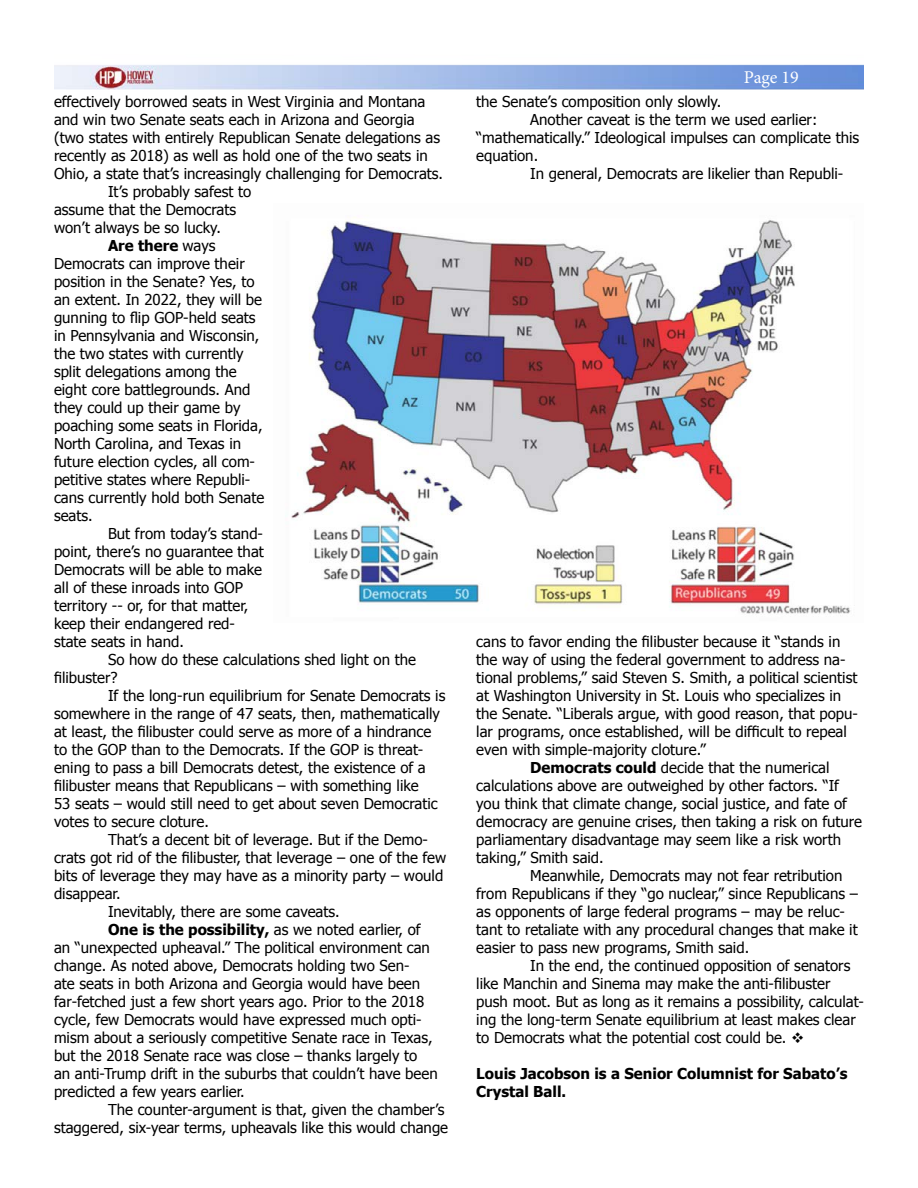
<style>
.page{position:relative;width:918px;height:1188px;background:#fff}
.page>*{position:absolute;margin:0;border:0;box-sizing:border-box;transform-origin:0 0}
.t1{font:18px "Minion Pro";letter-spacing:-.005em;color:#fff}
.t2{font:15px "Tahoma";color:#000}
.t3{font:700 15px/18px "Tahoma";color:#000}
.s1{font-weight:400}
.s2{font-weight:700}
</style>
<div class="page">
<img style="left:54px;top:64px;width:810px;height:26px">
<img style="left:285px;top:217px;width:566px;height:397px">
<p class="t2" style="left:54px;top:91px;width:373px">effectively borrowed seats in West Virginia and Montana</p>
<p class="t2" style="left:54px;top:109px;width:362px">and win two Senate seats each in Arizona and Georgia</p>
<p class="t2" style="left:54px;top:127px;width:388px">(two states with entirely Republican Senate delegations as</p>
<p class="t2" style="left:54px;top:145px;width:375px">recently as 2018) as well as hold one of the two seats in</p>
<p class="t2" style="left:54px;top:163px;width:391px">Ohio, a state that’s increasingly challenging for Democrats.</p>
<p class="t2" style="left:108px;top:181px;width:145px">It’s probably safest to</p>
<p class="t2" style="left:54px;top:199px;width:184px">assume that the Democrats</p>
<p class="t2" style="left:54px;top:217px;width:169px">won’t always be so lucky.</p>
<p class="t3" style="left:108px;top:235px;width:109px">Are there <span class="s1">ways</span></p>
<p class="t2" style="left:54px;top:253px;width:192px">Democrats can improve their</p>
<p class="t2" style="left:54px;top:271px;width:202px">position in the Senate? Yes, to</p>
<p class="t2" style="left:54px;top:289px;width:210px">an extent. In 2022, they will be</p>
<p class="t2" style="left:54px;top:307px;width:203px">gunning to flip GOP-held seats</p>
<p class="t2" style="left:54px;top:325px;width:207px">in Pennsylvania and Wisconsin,</p>
<p class="t2" style="left:54px;top:343px;width:191px">the two states with currently</p>
<p class="t2" style="left:54px;top:361px;width:184px">split delegations among the</p>
<p class="t2" style="left:54px;top:379px;width:198px">eight core battlegrounds. And</p>
<p class="t2" style="left:54px;top:397px;width:188px">they could up their game by</p>
<p class="t2" style="left:54px;top:415px;width:210px">poaching some seats in Florida,</p>
<p class="t2" style="left:54px;top:433px;width:189px">North Carolina, and Texas in</p>
<p class="t2" style="left:54px;top:451px;width:203px">future election cycles, all com-</p>
<p class="t2" style="left:54px;top:469px;width:198px">petitive states where Republi-</p>
<p class="t2" style="left:54px;top:487px;width:212px">cans currently hold both Senate</p>
<p class="t2" style="left:54px;top:505px;width:40px">seats.</p>
<p class="t2" style="left:108px;top:523px;width:157px">But from today’s stand-</p>
<p class="t2" style="left:54px;top:541px;width:211px">point, there’s no guarantee that</p>
<p class="t2" style="left:54px;top:559px;width:209px">Democrats will be able to make</p>
<p class="t2" style="left:54px;top:577px;width:190px">all of these inroads into GOP</p>
<p class="t2" style="left:54px;top:595px;width:196px">territory -- or, for that matter,</p>
<p class="t2" style="left:54px;top:613px;width:183px">keep their endangered red-</p>
<p class="t2" style="left:54px;top:631px;width:131px">state seats in hand.</p>
<p class="t2" style="left:108px;top:649px;width:310px">So how do these calculations shed light on the</p>
<p class="t2" style="left:54px;top:667px;width:65px">filibuster?</p>
<p class="t2" style="left:108px;top:685px;width:339px">If the long-run equilibrium for Senate Democrats is</p>
<p class="t2" style="left:54px;top:703px;width:388px">somewhere in the range of 47 seats, then, mathematically</p>
<p class="t2" style="left:54px;top:721px;width:379px">at least, the filibuster could serve as more of a hindrance</p>
<p class="t2" style="left:54px;top:739px;width:371px">to the GOP than to the Democrats. If the GOP is threat-</p>
<p class="t2" style="left:54px;top:757px;width:373px">ening to pass a bill Democrats detest, the existence of a</p>
<p class="t2" style="left:54px;top:775px;width:366px">filibuster means that Republicans – with something like</p>
<p class="t2" style="left:54px;top:793px;width:385px">53 seats – would still need to get about seven Democratic</p>
<p class="t2" style="left:54px;top:811px;width:157px">votes to secure cloture.</p>
<p class="t2" style="left:108px;top:829px;width:322px">That’s a decent bit of leverage. But if the Demo-</p>
<p class="t2" style="left:54px;top:847px;width:394px">crats got rid of the filibuster, that leverage – one of the few</p>
<p class="t2" style="left:54px;top:865px;width:391px">bits of leverage they may have as a minority party – would</p>
<p class="t2" style="left:54px;top:883px;width:68px">disappear.</p>
<p class="t2" style="left:108px;top:901px;width:233px">Inevitably, there are some caveats.</p>
<p class="t3" style="left:108px;top:919px;width:314px">One is the possibility, <span class="s1">as we noted earlier, of</span></p>
<p class="t2" style="left:54px;top:937px;width:377px">an “unexpected upheaval.” The political environment can</p>
<p class="t2" style="left:54px;top:955px;width:357px">change. As noted above, Democrats holding two Sen-</p>
<p class="t2" style="left:54px;top:973px;width:368px">ate seats in both Arizona and Georgia would have been</p>
<p class="t2" style="left:54px;top:991px;width:372px">far-fetched just a few short years ago. Prior to the 2018</p>
<p class="t2" style="left:54px;top:1009px;width:369px">cycle, few Democrats would have expressed much opti-</p>
<p class="t2" style="left:54px;top:1027px;width:380px">mism about a seriously competitive Senate race in Texas,</p>
<p class="t2" style="left:54px;top:1045px;width:365px">but the 2018 Senate race was close – thanks largely to</p>
<p class="t2" style="left:54px;top:1063px;width:385px">an anti-Trump drift in the suburbs that couldn’t have been</p>
<p class="t2" style="left:54px;top:1081px;width:192px">predicted a few years earlier.</p>
<p class="t2" style="left:108px;top:1099px;width:338px">The counter-argument is that, given the chamber’s</p>
<p class="t2" style="left:54px;top:1117px;width:396px">staggered, six-year terms, upheavals like this would change</p>
<p class="t1" style="left:744px;top:65px;width:56px">Page 19</p>
<p class="t2" style="left:476px;top:91px;width:246px">the Senate’s composition only slowly.</p>
<p class="t2" style="left:530px;top:109px;width:289px">Another caveat is the term we used earlier:</p>
<p class="t2" style="left:476px;top:127px;width:384px">“mathematically.” Ideological impulses can complicate this</p>
<p class="t2" style="left:476px;top:145px;width:63px">equation.</p>
<p class="t2" style="left:530px;top:163px;width:315px">In general, Democrats are likelier than Republi-</p>
<p class="t2" style="left:476px;top:631px;width:366px">cans to favor ending the filibuster because it “stands in</p>
<p class="t2" style="left:476px;top:649px;width:371px">the way of using the federal government to address na-</p>
<p class="t2" style="left:476px;top:667px;width:383px">tional problems,” said Steven S. Smith, a political scientist</p>
<p class="t2" style="left:476px;top:685px;width:367px">at Washington University in St. Louis who specializes in</p>
<p class="t2" style="left:476px;top:703px;width:383px">the Senate. “Liberals argue, with good reason, that popu-</p>
<p class="t2" style="left:476px;top:721px;width:372px">lar programs, once established, will be difficult to repeal</p>
<p class="t2" style="left:476px;top:739px;width:231px">even with simple-majority cloture.”</p>
<p class="t2" style="left:530px;top:757px;width:301px"><span class="s2">Democrats could</span> decide that the numerical</p>
<p class="t2" style="left:476px;top:775px;width:364px">calculations above are outweighed by other factors. “If</p>
<p class="t2" style="left:476px;top:793px;width:372px">you think that climate change, social justice, and fate of</p>
<p class="t2" style="left:476px;top:811px;width:387px">democracy are genuine crises, then taking a risk on future</p>
<p class="t2" style="left:476px;top:829px;width:366px">parliamentary disadvantage may seem like a risk worth</p>
<p class="t2" style="left:476px;top:847px;width:129px">taking,” Smith said.</p>
<p class="t2" style="left:530px;top:865px;width:314px">Meanwhile, Democrats may not fear retribution</p>
<p class="t2" style="left:476px;top:883px;width:383px">from Republicans if they “go nuclear,” since Republicans –</p>
<p class="t2" style="left:476px;top:901px;width:370px">as opponents of large federal programs – may be reluc-</p>
<p class="t2" style="left:476px;top:919px;width:383px">tant to retaliate with any procedural changes that make it</p>
<p class="t2" style="left:476px;top:937px;width:274px">easier to pass new programs, Smith said.</p>
<p class="t2" style="left:530px;top:955px;width:322px">In the end, the continued opposition of senators</p>
<p class="t2" style="left:476px;top:973px;width:356px">like Manchin and Sinema may make the anti-filibuster</p>
<p class="t2" style="left:476px;top:991px;width:389px">push moot. But as long as it remains a possibility, calculat-</p>
<p class="t2" style="left:476px;top:1009px;width:381px">ing the long-term Senate equilibrium at least makes clear</p>
<p class="t2" style="left:476px;top:1027px;width:330px">to Democrats what the potential cost could be. ❖</p>
<p class="t3" style="left:476px;top:1063px;width:373px">Louis Jacobson is a Senior Columnist for Sabato’s<br>Crystal Ball.</p>
</div>
